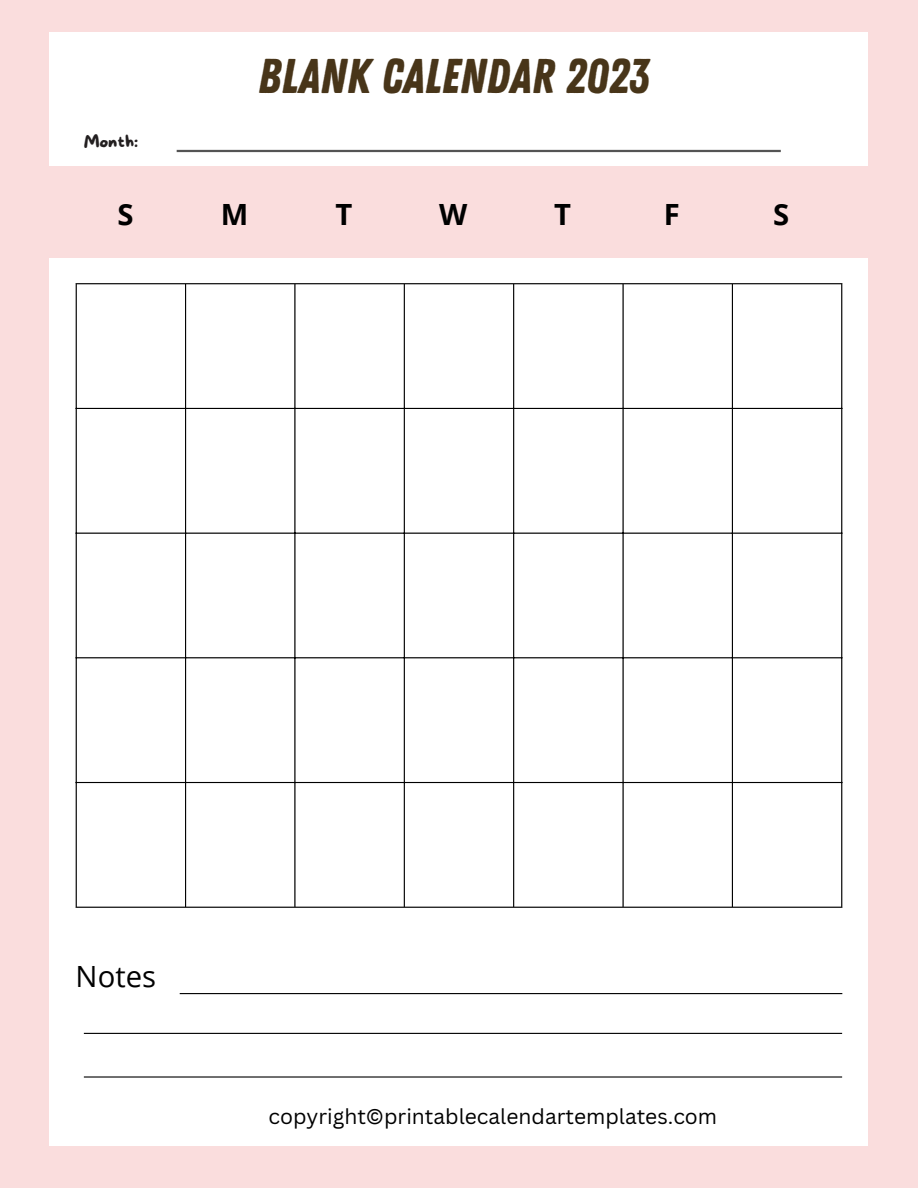
<style>
.page{position:relative;width:918px;height:1188px;background:#fadddd}
.page>*{position:absolute;margin:0;border:0;box-sizing:border-box;transform-origin:0 0}
.t1{font:48.75px "Zing Rust Base";color:#483519}
.t2{font:700 29.25px "Open Sans";color:#000}
.t3{font:29.25px "Open Sans";color:#000}
.t4{font:21px "Canva Sans";color:#000}
.t5{font:16.5px "More Sugar";color:#231f20}
</style>
<div class="page">
<div style="left:49px;top:32px;width:819px;height:1113px;background:#fff"></div>
<svg style="left:77px;top:284px;width:764px;height:623px"></svg>
<hr style="left:76px;top:284px;width:1px;height:623px;background:#000">
<hr style="left:185px;top:284px;width:1px;height:623px;background:#000">
<hr style="left:294px;top:284px;width:2px;height:623px;background:#000">
<hr style="left:404px;top:284px;width:1px;height:623px;background:#000">
<hr style="left:513px;top:284px;width:1px;height:623px;background:#000">
<hr style="left:622px;top:284px;width:2px;height:623px;background:#000">
<hr style="left:732px;top:284px;width:1px;height:623px;background:#000">
<hr style="left:841px;top:284px;width:1px;height:623px;background:#000">
<hr style="left:76px;top:283px;width:766px;height:1px;background:#000">
<hr style="left:76px;top:408px;width:766px;height:1px;background:#000">
<hr style="left:76px;top:533px;width:766px;height:1px;background:#000">
<hr style="left:76px;top:657px;width:766px;height:1px;background:#000">
<hr style="left:76px;top:782px;width:766px;height:1px;background:#000">
<hr style="left:76px;top:907px;width:766px;height:1px;background:#000">
<div style="left:0;top:167px;width:918px;height:91px;background:#fadddd"></div>
<hr style="left:180px;top:993px;width:662px;height:1px;background:#000">
<hr style="left:84px;top:1033px;width:758px;height:1px;background:#000">
<hr style="left:84px;top:1076px;width:758px;height:2px;background:#000">
<hr style="left:177px;top:150px;width:604px;height:2px;background:#545454">
<p class="t5" style="left:84px;top:133px;width:56px">Month:</p>
<h2 class="t2" style="left:117px;top:194px;width:18px">S</h2>
<h1 class="t1" style="left:258px;top:48px;width:393px">BLANK CALENDAR 2023</h1>
<h2 class="t2" style="left:221px;top:194px;width:29px">M</h2>
<h2 class="t2" style="left:336px;top:194px;width:18px">T</h2>
<h2 class="t2" style="left:439px;top:194px;width:30px">W</h2>
<h2 class="t2" style="left:554px;top:194px;width:18px">T</h2>
<h2 class="t2" style="left:664px;top:194px;width:18px">F</h2>
<h2 class="t2" style="left:773px;top:194px;width:18px">S</h2>
<h2 class="t3" style="left:76px;top:955px;width:82px">Notes</h2>
<p class="t4" style="left:268px;top:1101px;width:450px">copyright©printablecalendartemplates.com</p>
</div>
